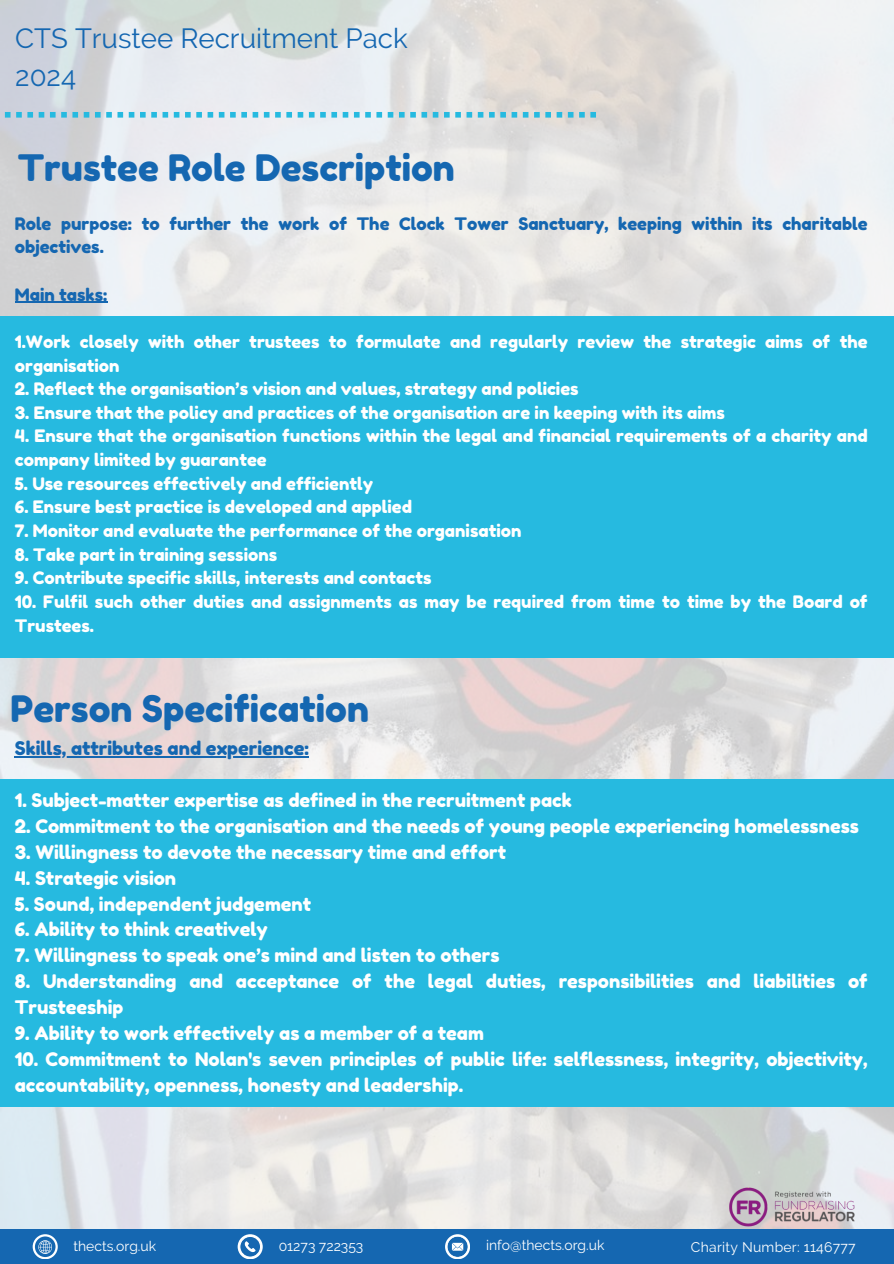
<style>
.page{position:relative;width:894px;height:1264px;background:#fff}
.page>*{position:absolute;margin:0;border:0;box-sizing:border-box;transform-origin:0 0}
.t1{font:36.45px "Fredoka One";color:#1567b1}
.t2{font:27.75px/38.2px "Raleway";color:#1567b1}
.t3{font:18.75px/25.8px "Fredoka One";color:#fff}
.t4{font:18.75px "Fredoka One";color:#1567b1}
.t5{font:17.25px/23.7px "Fredoka One";color:#fff}
.t6{font:17.25px/23.7px "Fredoka One";color:#1567b1}
.t7{font:13.95px "Raleway";color:#fff}
.t8{font:13.95px "Raleway";letter-spacing:.02em;color:#fff}
</style>
<div class="page">
<img style="left:0;top:0;width:893px;height:1228px">
<svg style="left:5px;top:112px;width:591px;height:6px"></svg>
<div style="left:0;top:316px;width:893px;height:341px;background:#26bae0"></div>
<div style="left:0;top:779px;width:893px;height:327px;background:#26bae0"></div>
<hr style="left:15px;top:756px;width:294px;height:1px;background:#1567b1">
<hr style="left:15px;top:302px;width:92px;height:1px;background:#1567b1">
<div style="left:0;top:1228px;width:893px;height:35px;background:#1567b1"></div>
<svg style="left:237px;top:1234px;width:25px;height:24px"></svg>
<svg style="left:445px;top:1234px;width:24px;height:24px"></svg>
<svg style="left:33px;top:1234px;width:24px;height:24px"></svg>
<img style="left:726px;top:1176px;width:137px;height:53px">
<h2 class="t2" style="left:15px;top:19px;width:394px">CTS Trustee Recruitment Pack<br>2024</h2>
<h1 class="t1" style="left:18px;top:145px;width:438px">Trustee Role Description</h1>
<p class="t6" style="left:15px;top:211px;width:854px">Role purpose: to further the work of The Clock Tower Sanctuary, keeping within its charitable objectives.</p>
<p class="t6" style="left:15px;top:282px;width:94px">Main tasks:</p>
<p class="t5" style="left:15px;top:330px;width:854px">1.Work closely with other trustees to formulate and regularly review the strategic aims of the organisation</p>
<p class="t5" style="left:15px;top:377px;width:565px">2. Reflect the organisation’s vision and values, strategy and policies</p>
<p class="t5" style="left:15px;top:400px;width:711px">3. Ensure that the policy and practices of the organisation are in keeping with its aims</p>
<p class="t5" style="left:15px;top:424px;width:854px">4. Ensure that the organisation functions within the legal and financial requirements of a charity and company limited by guarantee</p>
<p class="t5" style="left:15px;top:471px;width:360px">5. Use resources effectively and efficiently</p>
<p class="t5" style="left:15px;top:495px;width:398px">6. Ensure best practice is developed and applied</p>
<p class="t5" style="left:15px;top:519px;width:508px">7. Monitor and evaluate the performance of the organisation</p>
<p class="t5" style="left:15px;top:542px;width:264px">8. Take part in training sessions</p>
<p class="t5" style="left:15px;top:566px;width:418px">9. Contribute specific skills, interests and contacts</p>
<p class="t5" style="left:15px;top:589px;width:854px">10. Fulfil such other duties and assignments as may be required from time to time by the Board of<br>Trustees.</p>
<h1 class="t1" style="left:10px;top:687px;width:360px">Person Specification</h1>
<p class="t4" style="left:15px;top:737px;width:295px">Skills, attributes and experience:</p>
<p class="t3" style="left:15px;top:787px;width:558px">1. Subject-matter expertise as defined in the recruitment pack</p>
<p class="t3" style="left:15px;top:813px;width:845px">2. Commitment to the organisation and the needs of young people experiencing homelessness</p>
<p class="t3" style="left:15px;top:839px;width:492px">3. Willingness to devote the necessary time and effort</p>
<p class="t3" style="left:15px;top:864px;width:163px">4. Strategic vision</p>
<p class="t3" style="left:15px;top:890px;width:298px">5. Sound, independent judgement</p>
<p class="t3" style="left:15px;top:916px;width:254px">6. Ability to think creatively</p>
<p class="t3" style="left:15px;top:942px;width:486px">7. Willingness to speak one’s mind and listen to others</p>
<p class="t3" style="left:15px;top:968px;width:854px">8. Understanding and acceptance of the legal duties, responsibilities and liabilities of<br>Trusteeship</p>
<p class="t3" style="left:15px;top:1020px;width:470px">9. Ability to work effectively as a member of a team</p>
<p class="t3" style="left:15px;top:1046px;width:854px">10. Commitment to Nolan's seven principles of public life: selflessness, integrity, objectivity, accountability, openness, honesty and leadership.</p>
<p class="t7" style="left:73px;top:1238px;width:84px">thects.org.uk</p>
<p class="t7" style="left:279px;top:1238px;width:86px">01273 722353</p>
<p class="t7" style="left:486px;top:1237px;width:120px">info@thects.org.uk</p>
<p class="t8" style="left:690px;top:1238px;width:166px">Charity Number: 1146777</p>
</div>
